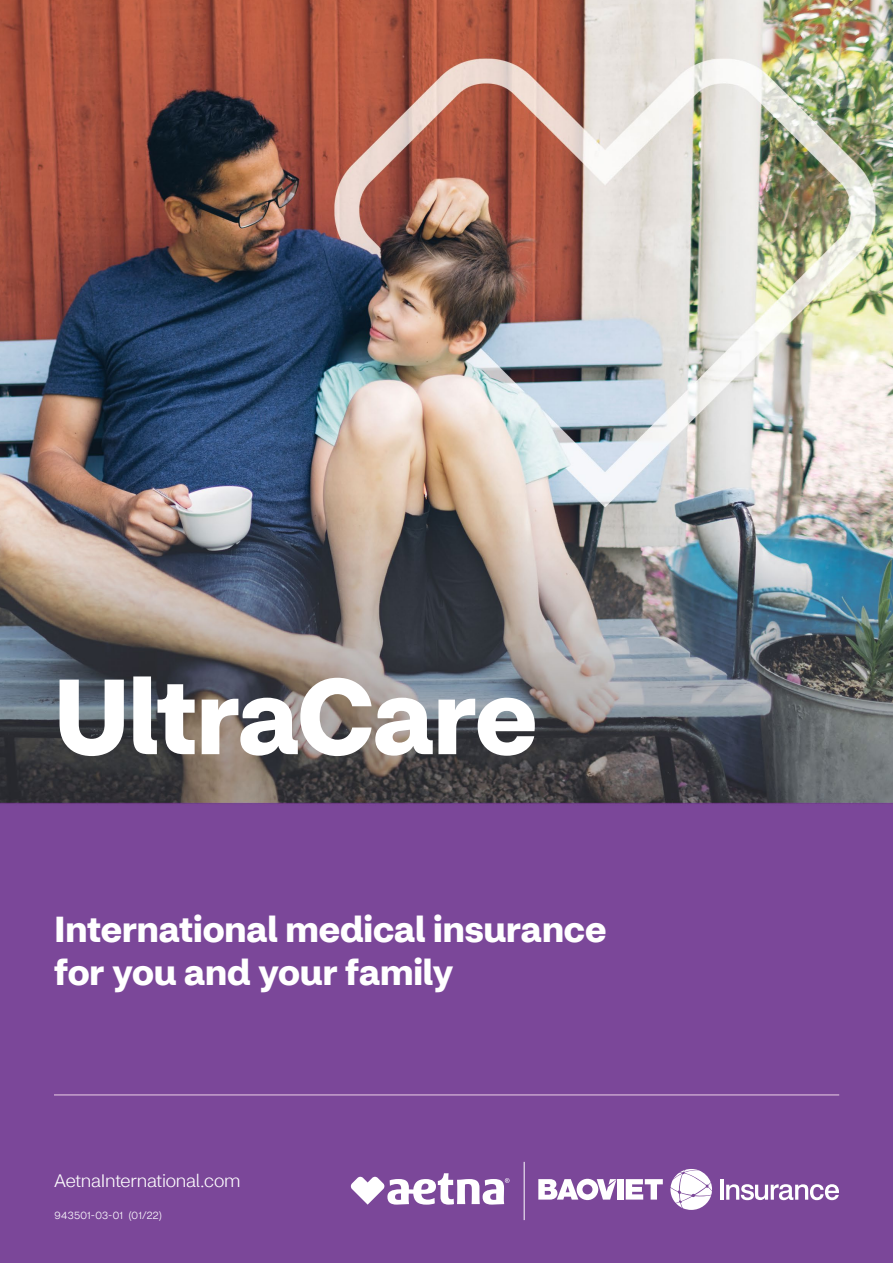
<style>
.page{position:relative;width:893px;height:1263px;background:#fff}
.page>*{position:absolute;margin:0;border:0;box-sizing:border-box;transform-origin:0 0}
.t1{font:700 105px "CVS Health Sans";letter-spacing:-.015em;color:#fff}
.t2{font:700 36px/43.2px "CVS Health Sans";color:#fff}
.t3{font:300 18px "CVS Health Sans";letter-spacing:-.01em;color:#fff}
.t4{font:300 10.5px "CVS Health Sans";letter-spacing:.025em;color:#fff}
</style>
<div class="page">
<img style="left:0;top:0;width:893px;height:1263px">
<hr style="left:54px;top:1094px;width:785px;height:2px;background:#c7a2cc">
<svg style="left:351px;top:1173px;width:158px;height:32px"></svg>
<hr style="left:524px;top:1162px;width:1px;height:58px;background:#fff">
<svg style="left:538px;top:1179px;width:79px;height:21px"></svg>
<div style="left:618px;top:1179px;width:6px;height:20px;background:#fff"></div>
<svg style="left:626px;top:1179px;width:37px;height:20px"></svg>
<svg style="left:670px;top:1169px;width:42px;height:41px"></svg>
<hr style="left:720px;top:1179px;width:4px;height:21px;background:#fff">
<svg style="left:726px;top:1184px;width:113px;height:16px"></svg>
<h1 class="t1" style="left:54px;top:651px;width:485px">UltraCare</h1>
<h2 class="t2" style="left:54px;top:908px;width:554px">International medical insurance for you and your family</h2>
<p class="t3" style="left:54px;top:1170px;width:188px">AetnaInternational.com</p>
<p class="t4" style="left:55px;top:1209px;width:109px">943501-03-01 (01/22)</p>
</div>
